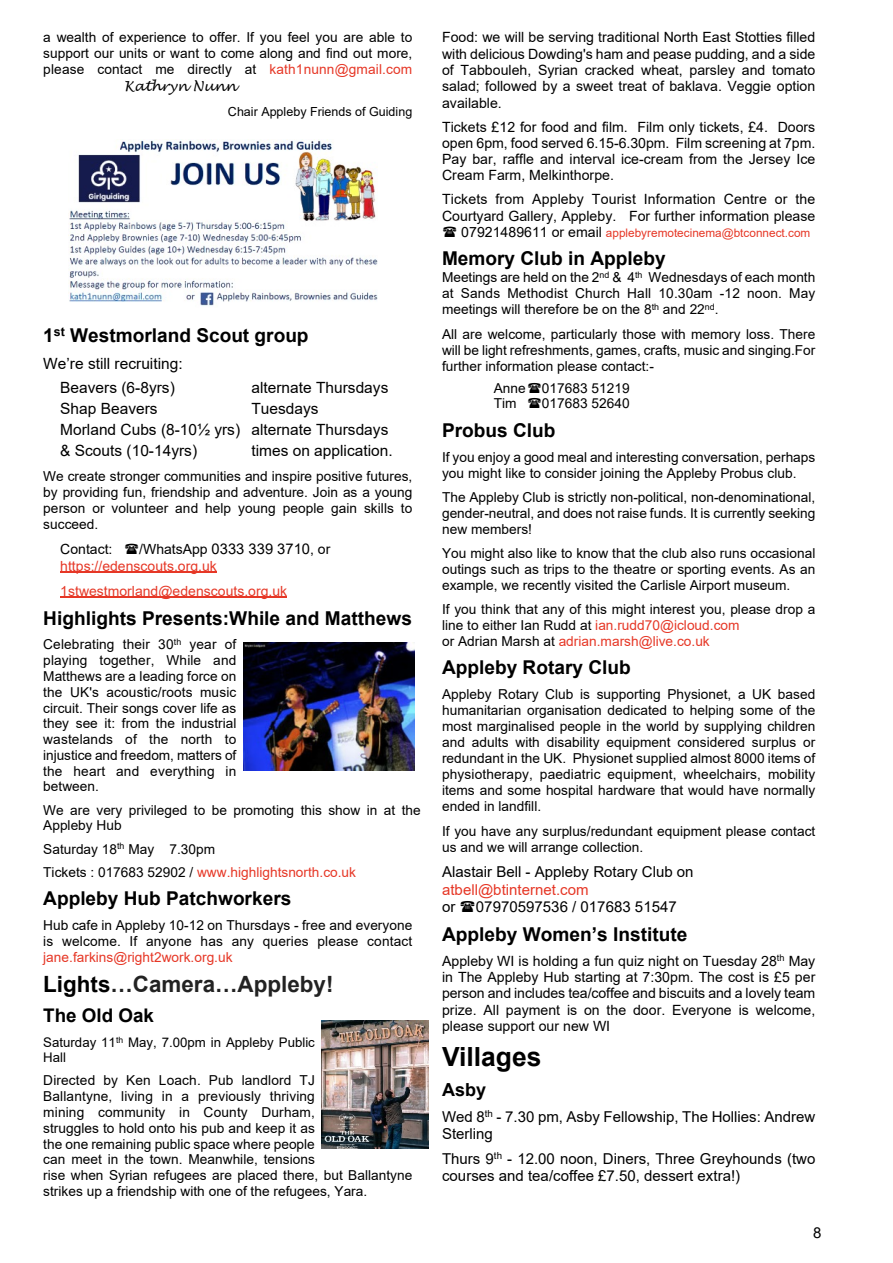
<style>
.page{position:relative;width:893px;height:1263px;background:#fff}
.page>*{position:absolute;margin:0;border:0;box-sizing:border-box;transform-origin:0 0}
.t1{font:700 26.4px "Arial";color:#000}
.t2{font:700 22.35px "Arial";color:#222}
.t3{font:700 19.05px "Arial";color:#000}
.t4{font:700 18.75px "Arial";color:#000}
.t5{font:700 18px "Arial";color:#000}
.t6{font:15.45px/21px "Arial";color:#000;text-align:center}
.t7{font:15px/17.4px "Arial";color:#000}
.t8{font:15px "Arial";color:#e63726}
.t9{font:14.1px/16.4px "Arial";color:#000;text-align:justify}
.t10{font:13.95px/16.5px "Arial";color:#e63726}
.t11{font:13.95px "Arial";color:#000}
.t12{font:13.65px/16px "Arial";color:#000;text-align:justify}
.t13{font:13.65px "Arial";color:#e63726}
.t14{font:italic 13.65px "Lucida Handwriting";color:#000}
.t15{font:13.2px/15.5px "Arial";color:#000}
.t16{font:12.45px "Arial";color:#000}
.t17{font:11.7px "Arial";color:#e63726}
.s1{color:#e63726}
.s2{color:#000}
.s3{font-size:14.7px;color:#000}
.s4{font-size:14.1px;color:#000}
</style>
<div class="page">
<hr style="left:60px;top:572px;width:157px;height:1px;background:#e63726">
<hr style="left:60px;top:597px;width:227px;height:1px;background:#e63726">
<img style="left:322px;top:1020px;width:106px;height:129px">
<img style="left:243px;top:642px;width:172px;height:129px">
<img style="left:69px;top:140px;width:309px;height:166px">
<p class="t12" style="left:43px;top:30px;width:371px">a wealth of experience to offer. If you feel you are able to support our units or want to come along and find out more, please contact me directly at <span class="s1">kath1nunn@gmail.com</span></p>
<p class="t14" style="left:124px;top:79px;width:114px">Kathryn Nunn</p>
<p class="t16" style="left:228px;top:107px;width:186px">Chair Appleby Friends of Guiding</p>
<h3 class="t3" style="left:43px;top:328px;width:267px">1<sup>st</sup> Westmorland Scout group</h3>
<p class="t6" style="left:43px;top:353px;width:141px;line-height:24.2px">We’re still recruiting:<br>Beavers (6-8yrs)</p>
<p class="t6" style="left:251px;top:379px;width:138px">alternate Thursdays</p>
<p class="t6" style="left:60px;top:400px;width:99px">Shap Beavers</p>
<p class="t6" style="left:60px;top:400px;width:330px;text-align:left;text-indent:191px">Tuesdays<br>Morland Cubs (8-10½ yrs) alternate Thursdays &amp; Scouts (10-14yrs)</p>
<p class="t6" style="left:251px;top:442px;width:143px">times on application.</p>
<p class="t12" style="left:43px;top:470px;width:371px">We create stronger communities and inspire positive futures, by providing fun, friendship and adventure. Join as a young person or volunteer and help young people gain skills to succeed.</p>
<p class="t11" style="left:60px;top:544px;width:54px">Contact:</p>
<p class="t10" style="left:60px;top:542px;width:272px;text-indent:79px"><span class="s2">/WhatsApp</span> <span class="s3">0333 339 3710</span><span class="s2">, or </span>https://edenscouts.org.uk</p>
<p class="t10" style="left:60px;top:584px;width:228px">1stwestmorland@edenscouts.org.uk</p>
<h3 class="t3" style="left:43px;top:611px;width:370px">Highlights Presents:While and Matthews</h3>
<p class="t12" style="left:43px;top:638px;width:195px">Celebrating their 30<sup>th</sup> year of playing together, While and Matthews are a leading force on the UK's acoustic/roots music circuit. Their songs cover life as they see it: from the industrial wastelands of the north to injustice and freedom, matters of the heart and everything in between.</p>
<p class="t12" style="left:43px;top:803px;width:379px">We are very privileged to be promoting this show in at the<br>Appleby Hub</p>
<p class="t12" style="left:43px;top:838px;width:314px;line-height:23.1px">Saturday 18<sup>th</sup> May 7.30pm<br>Tickets : 017683 52902 / <span class="s1">www.highlightsnorth.co.uk</span></p>
<h3 class="t3" style="left:43px;top:891px;width:250px">Appleby Hub Patchworkers</h3>
<p class="t12" style="left:43px;top:919px;width:371px">Hub cafe in Appleby 10-12 on Thursdays - free and everyone is welcome. If anyone has any queries please contact</p>
<p class="t13" style="left:43px;top:952px;width:191px">jane.farkins@right2work.org.uk</p>
<h2 class="t2" style="left:43px;top:976px;width:292px"><span class="s2">Lights</span>…Camera…Appleby!</h2>
<h3 class="t4" style="left:43px;top:1008px;width:112px">The Old Oak</h3>
<p class="t15" style="left:43px;top:1035px;width:273px">Saturday 11<sup>th</sup> May, 7.00pm in Appleby Public<br>Hall</p>
<p class="t12" style="left:43px;top:1074px;width:370px;text-align:left">Directed by Ken Loach. Pub landlord TJ<br>Ballantyne, living in a previously thriving<br>mining community in County Durham,<br>struggles to hold onto his pub and keep it as<br>the one remaining public space where people<br>can meet in the town. Meanwhile, tensions<br>rise when Syrian refugees are placed there, but Ballantyne strikes up a friendship with one of the refugees, Yara.</p>
<p class="t9" style="left:442px;top:31px;width:375px">Food: we will be serving traditional North East Stotties filled with delicious Dowding's ham and pease pudding, and a side of Tabbouleh, Syrian cracked wheat, parsley and tomato salad; followed by a sweet treat of baklava. Veggie option available.</p>
<p class="t9" style="left:442px;top:120px;width:375px">Tickets £12 for food and film. Film only tickets, £4. Doors open 6pm, food served 6.15-6.30pm. Film screening at 7pm.<br>Pay bar, raffle and interval ice-cream from the Jersey Ice Cream Farm, Melkinthorpe.</p>
<p class="t9" style="left:442px;top:192px;width:375px">Tickets from Appleby Tourist Information Centre or the<br>Courtyard Gallery, Appleby. For further information please</p>
<p class="t17" style="left:461px;top:228px;width:351px"><span class="s4">07921489611 or email</span> applebyremotecinema@btconnect.com</p>
<h3 class="t3" style="left:442px;top:251px;width:225px">Memory Club in Appleby</h3>
<p class="t12" style="left:442px;top:271px;width:375px">Meetings are held on the 2<sup>nd</sup> &amp; 4<sup>th</sup> Wednesdays of each month at Sands Methodist Church Hall 10.30am -12 noon. May meetings will therefore be on the 8<sup>th</sup> and 22<sup>nd</sup>.</p>
<p class="t12" style="left:442px;top:327px;width:375px">All are welcome, particularly those with memory loss. There will be light refreshments, games, crafts, music and singing.For further information please contact:-</p>
<p class="t12" style="left:494px;top:381px;width:138px">Anne 017683 51219<br>Tim</p>
<p class="t12" style="left:542px;top:397px;width:89px">017683 52640</p>
<h3 class="t3" style="left:442px;top:423px;width:115px">Probus Club</h3>
<p class="t12" style="left:442px;top:450px;width:375px">If you enjoy a good meal and interesting conversation, perhaps you might like to consider joining the Appleby Probus club.</p>
<p class="t12" style="left:442px;top:490px;width:375px">The Appleby Club is strictly non-political, non-denominational, gender-neutral, and does not raise funds. It is currently seeking new members!</p>
<p class="t12" style="left:442px;top:546px;width:375px">You might also like to know that the club also runs occasional outings such as trips to the theatre or sporting events. As an example, we recently visited the Carlisle Airport museum.</p>
<p class="t12" style="left:442px;top:602px;width:375px;text-align:left">If you think that any of this might interest you, please drop a line to either Ian Rudd at <span class="s1">ian.rudd70@icloud.com<br></span>or Adrian Marsh at <span class="s1">adrian.marsh@live.co.uk</span></p>
<h3 class="t3" style="left:442px;top:660px;width:190px">Appleby Rotary Club</h3>
<p class="t12" style="left:442px;top:688px;width:375px">Appleby Rotary Club is supporting Physionet, a UK based humanitarian organisation dedicated to helping some of the most marginalised people in the world by supplying children and adults with disability equipment considered surplus or redundant in the UK. Physionet supplied almost 8000 items of physiotherapy, paediatric equipment, wheelchairs, mobility items and some hospital hardware that would have normally ended in landfill.</p>
<p class="t12" style="left:442px;top:824px;width:375px">If you have any surplus/redundant equipment please contact us and we will arrange collection.</p>
<p class="t7" style="left:442px;top:864px;width:253px">Alastair Bell - Appleby Rotary Club on</p>
<p class="t8" style="left:442px;top:884px;width:148px">atbell@btinternet.com</p>
<p class="t7" style="left:442px;top:900px;width:15px">or</p>
<p class="t7" style="left:476px;top:900px;width:202px">07970597536 / 017683 51547</p>
<h3 class="t3" style="left:442px;top:927px;width:247px">Appleby Women’s Institute</h3>
<p class="t9" style="left:442px;top:954px;width:375px">Appleby WI is holding a fun quiz night on Tuesday 28<sup>th</sup> May in The Appleby Hub starting at 7:30pm. The cost is £5 per person and includes tea/coffee and biscuits and a lovely team prize. All payment is on the door. Everyone is welcome, please support our new WI</p>
<h1 class="t1" style="left:442px;top:1047px;width:101px">Villages</h1>
<h3 class="t5" style="left:442px;top:1083px;width:46px">Asby</h3>
<p class="t7" style="left:442px;top:1109px;width:375px">Wed 8<sup>th</sup> - 7.30 pm, Asby Fellowship, The Hollies: Andrew<br>Sterling</p>
<p class="t7" style="left:442px;top:1151px;width:375px">Thurs 9<sup>th</sup> - 12.00 noon, Diners, Three Greyhounds (two courses and tea/coffee £7.50, dessert extra!)</p>
<p class="t7" style="left:813px;top:1226px;width:10px">8</p>
</div>
